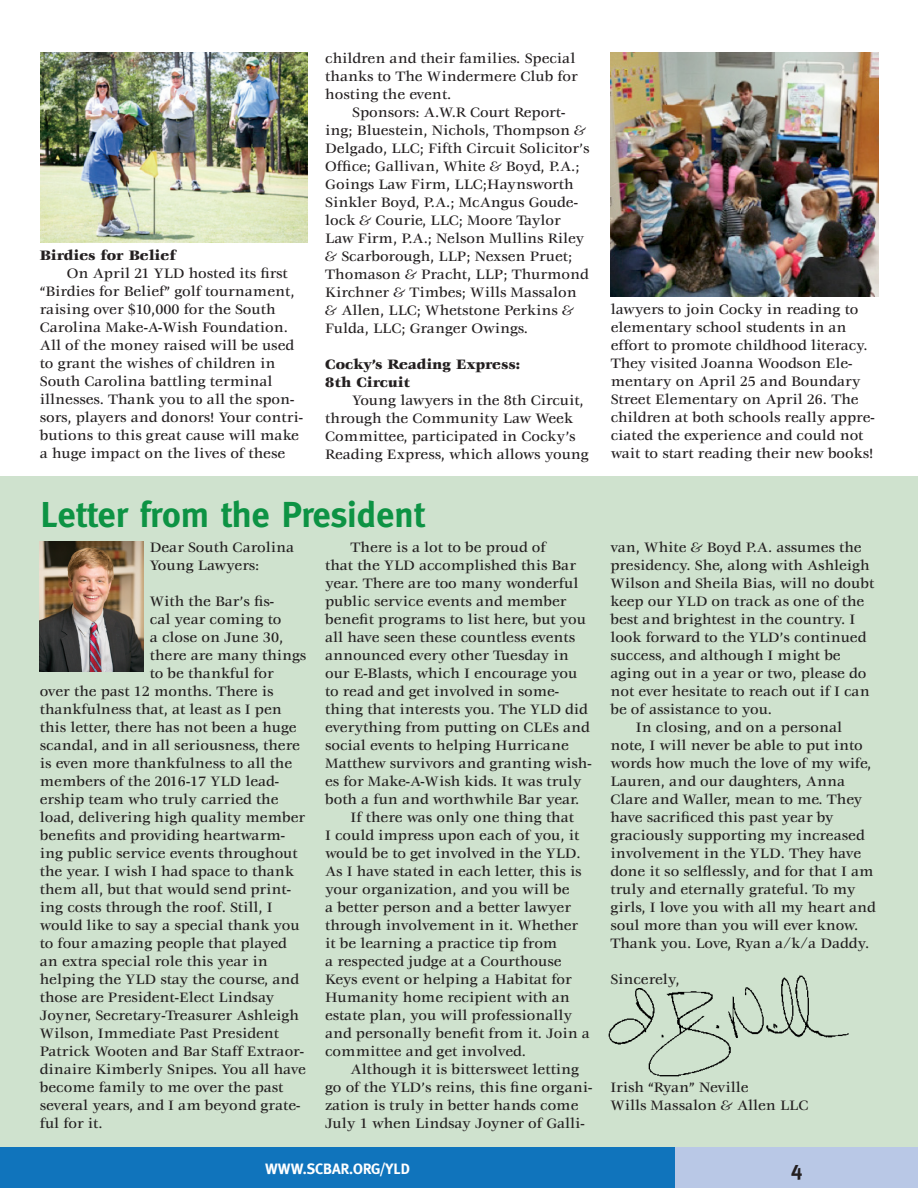
<style>
.page{position:relative;width:918px;height:1188px;background:#fff}
.page>*{position:absolute;margin:0;border:0;box-sizing:border-box;transform-origin:0 0}
.t1{font:700 36px "Meta";color:#0d9344}
.t2{font:700 21px "Meta";color:#231f20}
.t3{font:500 15px/18px "Veljovic";color:#231f20}
.t4{font:900 15px/18px "Veljovic";color:#231f20}
.t5{font:700 15px "Meta";color:#fff}
</style>
<div class="page">
<img style="left:40px;top:53px;width:267px;height:190px">
<div style="left:0;top:476px;width:918px;height:680px;background:#cfe2ce"></div>
<img style="left:40px;top:541px;width:103px;height:130px">
<img style="left:609px;top:975px;width:240px;height:101px">
<div style="left:675px;top:1148px;width:243px;height:40px;background:#b9c8e6"></div>
<div style="left:0;top:1148px;width:675px;height:40px;background:#1074bc"></div>
<img style="left:611px;top:53px;width:267px;height:244px">
<p class="t4" style="left:40px;top:247px;width:138px">Birdies for Belief</p>
<p class="t3" style="left:40px;top:265px;width:265px;text-indent:27px">On April 21 YLD hosted its first “Birdies for Belief” golf tournament, raising over $10,000 for the South Carolina Make-A-Wish Foundation.<br>All of the money raised will be used to grant the wishes of children in South Carolina battling terminal illnesses. Thank you to all the spon&shy;sors, players and donors! Your contri&shy;butions to this great cause will make a huge impact on the lives of these</p>
<p class="t3" style="left:325px;top:50px;width:254px">children and their families. Special thanks to The Windermere Club for hosting the event.</p>
<p class="t3" style="left:325px;top:104px;width:266px;text-indent:27px">Sponsors: A.W.R Court Report&shy;ing; Bluestein, Nichols, Thompson &amp; Delgado, LLC; Fifth Circuit Solicitor’s Office; Gallivan, White &amp; Boyd, P.A.; Goings Law Firm, LLC;Haynsworth Sinkler Boyd, P.A.; McAngus Goude&shy;lock &amp; Courie, LLC; Moore Taylor Law Firm, P.A.; Nelson Mullins Riley &amp; Scarborough, LLP; Nexsen Pruet; Thomason &amp; Pracht, LLP; Thurmond Kirchner &amp; Timbes; Wills Massalon &amp; Allen, LLC; Whetstone Perkins &amp; Fulda, LLC; Granger Owings.</p>
<p class="t4" style="left:325px;top:356px;width:197px">Cocky’s Reading Express:<br>8th Circuit</p>
<p class="t3" style="left:325px;top:392px;width:265px;text-indent:27px">Young lawyers in the 8th Circuit, through the Community Law Week Committee, participated in Cocky’s Reading Express, which allows young</p>
<p class="t1" style="left:40px;top:494px;width:386px">Letter from the President</p>
<p class="t3" style="left:150px;top:539px;width:146px">Dear South Carolina<br>Young Lawyers:</p>
<p class="t3" style="left:150px;top:593px;width:126px">With the Bar’s fis-</p>
<p class="t3" style="left:150px;top:611px;width:133px">cal year coming to</p>
<p class="t3" style="left:150px;top:629px;width:135px">a close on June 30,</p>
<p class="t3" style="left:150px;top:647px;width:158px">there are many things</p>
<p class="t3" style="left:150px;top:665px;width:125px">to be thankful for</p>
<p class="t3" style="left:40px;top:683px;width:235px">over the past 12 months. There is</p>
<p class="t3" style="left:40px;top:701px;width:244px">thankfulness that, at least as I pen</p>
<p class="t3" style="left:40px;top:719px;width:258px">this letter, there has not been a huge</p>
<p class="t3" style="left:40px;top:737px;width:262px">scandal, and in all seriousness, there</p>
<p class="t3" style="left:40px;top:755px;width:254px">is even more thankfulness to all the</p>
<p class="t3" style="left:40px;top:773px;width:241px">members of the 2016-17 YLD lead-</p>
<p class="t3" style="left:40px;top:791px;width:240px">ership team who truly carried the</p>
<p class="t3" style="left:40px;top:809px;width:267px">load, delivering high quality member</p>
<p class="t3" style="left:40px;top:827px;width:247px">benefits and providing heartwarm-</p>
<p class="t3" style="left:40px;top:845px;width:259px">ing public service events throughout</p>
<p class="t3" style="left:40px;top:863px;width:256px">the year. I wish I had space to thank</p>
<p class="t3" style="left:40px;top:881px;width:253px">them all, but that would send print-</p>
<p class="t3" style="left:40px;top:899px;width:234px">ing costs through the roof. Still, I</p>
<p class="t3" style="left:40px;top:917px;width:261px">would like to say a special thank you</p>
<p class="t3" style="left:40px;top:935px;width:249px">to four amazing people that played</p>
<p class="t3" style="left:40px;top:953px;width:229px">an extra special role this year in</p>
<p class="t3" style="left:40px;top:971px;width:261px">helping the YLD stay the course, and</p>
<p class="t3" style="left:40px;top:989px;width:236px">those are President-Elect Lindsay</p>
<p class="t3" style="left:40px;top:1007px;width:261px">Joyner, Secretary-Treasurer Ashleigh</p>
<p class="t3" style="left:40px;top:1025px;width:241px">Wilson, Immediate Past President</p>
<p class="t3" style="left:40px;top:1043px;width:266px">Patrick Wooten and Bar Staff Extraor-</p>
<p class="t3" style="left:40px;top:1061px;width:268px">dinaire Kimberly Snipes. You all have</p>
<p class="t3" style="left:40px;top:1079px;width:245px">become family to me over the past</p>
<p class="t3" style="left:40px;top:1097px;width:262px">several years, and I am beyond grate-</p>
<p class="t3" style="left:40px;top:1115px;width:64px">ful for it.</p>
<p class="t3" style="left:325px;top:539px;width:268px;text-indent:26px">There is a lot to be proud of<br>that the YLD accomplished this Bar year. There are too many wonderful public service events and member benefit programs to list here, but you all have seen these countless events announced every other Tuesday in our E-Blasts, which I encourage you to read and get involved in some&shy;thing that interests you. The YLD did everything from putting on CLEs and social events to helping Hurricane Matthew survivors and granting wish&shy;es for Make-A-Wish kids. It was truly both a fun and worthwhile Bar year.</p>
<p class="t3" style="left:325px;top:809px;width:266px;text-indent:26px">If there was only one thing that<br>I could impress upon each of you, it would be to get involved in the YLD.<br>As I have stated in each letter, this is your organization, and you will be<br>a better person and a better lawyer through involvement in it. Whether it be learning a practice tip from<br>a respected judge at a Courthouse Keys event or helping a Habitat for Humanity home recipient with an estate plan, you will professionally and personally benefit from it. Join a committee and get involved.</p>
<p class="t3" style="left:325px;top:1061px;width:269px;text-indent:26px">Although it is bittersweet letting go of the YLD’s reins, this fine organi&shy;zation is truly in better hands come July 1 when Lindsay Joyner of Galli-</p>
<p class="t3" style="left:611px;top:301px;width:265px">lawyers to join Cocky in reading to elementary school students in an effort to promote childhood literacy.<br>They visited Joanna Woodson Ele&shy;mentary on April 25 and Boundary Street Elementary on April 26. The children at both schools really appre&shy;ciated the experience and could not wait to start reading their new books!</p>
<p class="t3" style="left:610px;top:539px;width:265px">van, White &amp; Boyd P.A. assumes the presidency. She, along with Ashleigh Wilson and Sheila Bias, will no doubt keep our YLD on track as one of the best and brightest in the country. I look forward to the YLD’s continued success, and although I might be aging out in a year or two, please do not ever hesitate to reach out if I can be of assistance to you.</p>
<p class="t3" style="left:610px;top:719px;width:267px;text-indent:26px">In closing, and on a personal note, I will never be able to put into words how much the love of my wife, Lauren, and our daughters, Anna Clare and Waller, mean to me. They have sacrificed this past year by graciously supporting my increased involvement in the YLD. They have done it so selflessly, and for that I am truly and eternally grateful. To my girls, I love you with all my heart and soul more than you will ever know.<br>Thank you. Love, Ryan a/k/a Daddy.</p>
<p class="t3" style="left:610px;top:971px;width:71px">Sincerely,</p>
<p class="t3" style="left:610px;top:1079px;width:140px">Irish “Ryan” Neville</p>
<p class="t3" style="left:610px;top:1097px;width:200px">Wills Massalon &amp; Allen LLC</p>
<p class="t5" style="left:265px;top:1160px;width:146px">WWW.SCBAR.ORG/YLD</p>
<p class="t2" style="left:791px;top:1156px;width:13px">4</p>
</div>
